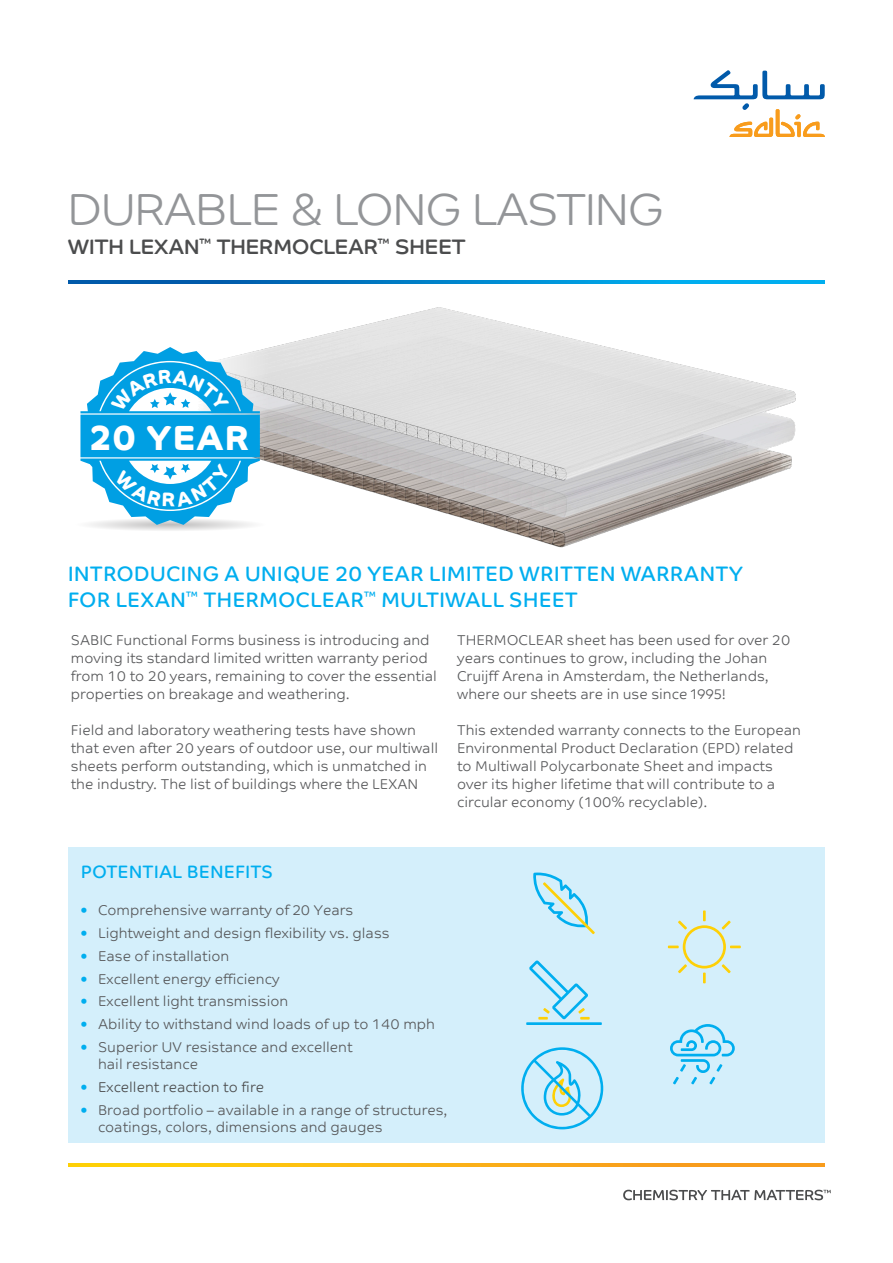
<style>
.page{position:relative;width:893px;height:1263px;background:#fff}
.page>*{position:absolute;margin:0;border:0;box-sizing:border-box;transform-origin:0 0}
.t1{font:300 45px "SABIC Typeface Headline";color:#939598}
.t2{font:700 34.95px "SABIC Typeface Headline";letter-spacing:.04em;color:#fff}
.t3{font:21px/25.5px "SABIC Typeface Text";color:#00aeef}
.t4{font:21px "SABIC Typeface Headline";color:#4b4c4d}
.t5{font:18px "SABIC Typeface Text";color:#00aeef}
.plat_9_op_10_5_light{font:300 14.25px/18px "SABIC Typeface Text";color:#57585a}
.plat_9_op_10_5_light-2{font:300 14.25px "SABIC Typeface Text";color:#4b4c4d}
.s1{color:#00aeef}
</style>
<div class="page">
<div style="left:68px;top:847px;width:757px;height:296px;background:#d4effb"></div>
<svg style="left:694px;top:70px;width:131px;height:67px"></svg>
<svg style="left:68px;top:281px;width:757px;height:3px"></svg>
<svg style="left:68px;top:1163px;width:756px;height:3px;background:#fbb314"></svg>
<svg style="left:623px;top:1190px;width:208px;height:10px"></svg>
<svg style="left:521px;top:1047px;width:82px;height:82px"></svg>
<hr style="left:526px;top:1022px;width:76px;height:3px;background:#00aeef">
<svg style="left:529px;top:960px;width:61px;height:59px"></svg>
<svg style="left:533px;top:872px;width:62px;height:62px"></svg>
<img style="left:166px;top:280px;width:642px;height:268px">
<svg style="left:668px;top:910px;width:73px;height:73px"></svg>
<svg style="left:670px;top:1024px;width:65px;height:60px"></svg>
<svg style="left:80px;top:347px;width:192px;height:184px"></svg>
<p class="t1" style="left:68px;top:183px;width:597px">DURABLE &amp; LONG LASTING</p>
<p class="t4" style="left:68px;top:227px;width:399px">WITH LEXAN<sup>™</sup> THERMOCLEAR<sup>™</sup> SHEET</p>
<p class="t2" style="left:91px;top:405px;width:159px">20 YEAR</p>
<p class="t3" style="left:68px;top:561px;width:677px">INTRODUCING A UNIQUE 20 YEAR LIMITED WRITTEN WARRANTY<br>FOR LEXAN<sup>™</sup> THERMOCLEAR<sup>™</sup> MULTIWALL SHEET</p>
<p class="plat_9_op_10_5_light" style="left:71px;top:630px;width:367px">SABIC Functional Forms business is introducing and moving its standard limited written warranty period from 10 to 20 years, remaining to cover the essential properties on breakage and weathering.</p>
<p class="plat_9_op_10_5_light" style="left:71px;top:720px;width:369px">Field and laboratory weathering tests have shown that even after 20 years of outdoor use, our multiwall sheets perform outstanding, which is unmatched in the industry. The list of buildings where the LEXAN</p>
<p class="plat_9_op_10_5_light" style="left:457px;top:630px;width:335px">THERMOCLEAR sheet has been used for over 20 years continues to grow, including the Johan Cruijff Arena in Amsterdam, the Netherlands, where our sheets are in use since 1995!</p>
<p class="plat_9_op_10_5_light" style="left:457px;top:720px;width:345px">This extended warranty connects to the European Environmental Product Declaration (EPD) related to Multiwall Polycarbonate Sheet and impacts over its higher lifetime that will contribute to a circular economy (100% recyclable).</p>
<p class="t5" style="left:81px;top:862px;width:194px">POTENTIAL BENEFITS</p>
<p class="plat_9_op_10_5_light" style="left:81px;top:900px;width:274px"><span class="s1">•</span> Comprehensive warranty of 20 Years</p>
<p class="plat_9_op_10_5_light" style="left:81px;top:923px;width:310px"><span class="s1">•</span> Lightweight and design flexibility vs. glass</p>
<p class="plat_9_op_10_5_light" style="left:81px;top:945px;width:150px"><span class="s1">•</span> Ease of installation</p>
<p class="plat_9_op_10_5_light" style="left:81px;top:968px;width:200px"><span class="s1">•</span> Excellent energy efficiency</p>
<p class="plat_9_op_10_5_light" style="left:81px;top:991px;width:209px"><span class="s1">•</span> Excellent light transmission</p>
<p class="plat_9_op_10_5_light" style="left:81px;top:1014px;width:356px"><span class="s1">•</span> Ability to withstand wind loads of up to 140 mph</p>
<p class="plat_9_op_10_5_light" style="left:98px;top:1037px;width:256px;line-height:17.1px;text-indent:-17px"><span class="s1">•</span> Superior UV resistance and excellent hail resistance</p>
<p class="plat_9_op_10_5_light-2" style="left:81px;top:1074px;width:185px"><span class="s1">•</span> Excellent reaction to fire</p>
<p class="plat_9_op_10_5_light" style="left:98px;top:1101px;width:351px;line-height:16.5px;text-indent:-17px"><span class="s1">•</span> Broad portfolio – available in a range of structures, coatings, colors, dimensions and gauges</p>
</div>
